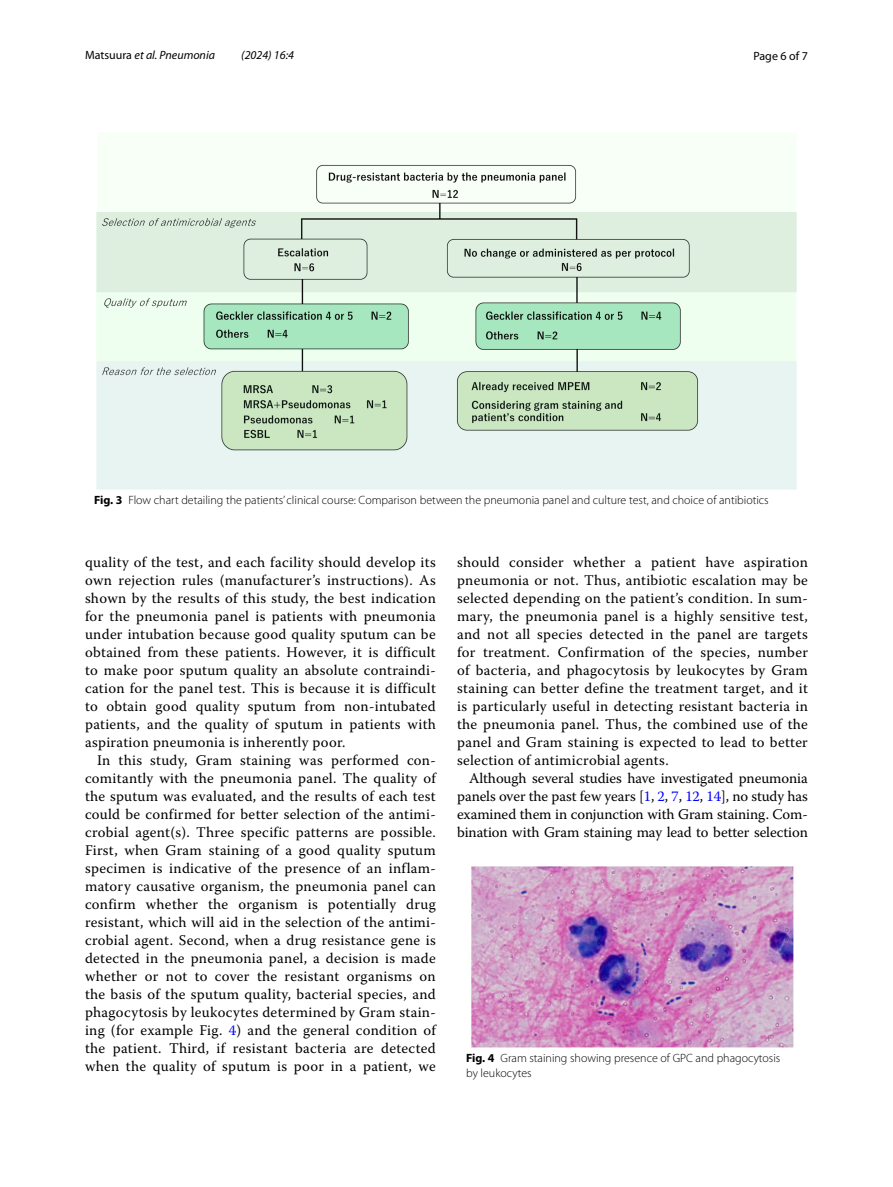
<style>
.page{position:relative;width:893px;height:1187px;background:#fff}
.page>*{position:absolute;margin:0;border:0;box-sizing:border-box;transform-origin:0 0}
.t1{font:14.7px/18px "Warnock Pro";letter-spacing:.02em;color:#000;text-align:justify}
.t2{font:300 12px/15px "Myriad Pro";color:#000}
.t3{font:italic 12px "Myriad Pro";color:#000}
.t4{font:12px "Myriad Pro";color:#000}
.s1{font-style:normal}
.s2{font-weight:700}
.s3{color:#00f}
</style>
<div class="page">
<img style="left:96px;top:164px;width:701px;height:325px">
<img style="left:472px;top:866px;width:321px;height:181px">
<p class="t3" style="left:85px;top:48px;width:132px"><span class="s1">Matsuura</span> et al. Pneumonia</p>
<p class="t3" style="left:241px;top:48px;width:54px">(2024) 16:4</p>
<p class="t4" style="left:753px;top:48px;width:56px">Page 6 of 7</p>
<p class="t2" style="left:94px;top:493px;width:676px"><span class="s2">Fig. 3</span> Flow chart detailing the patients’ clinical course: Comparison between the pneumonia panel and culture test, and choice of antibiotics</p>
<p class="t1" style="left:85px;top:552px;width:352px">quality of the test, and each facility should develop its own rejection rules (manufacturer’s instructions). As shown by the results of this study, the best indication for the pneumonia panel is patients with pneumonia under intubation because good quality sputum can be obtained from these patients. However, it is difficult to make poor sputum quality an absolute contraindi&shy;cation for the panel test. This is because it is difficult to obtain good quality sputum from non-intubated patients, and the quality of sputum in patients with aspiration pneumonia is inherently poor.</p>
<p class="t1" style="left:85px;top:750px;width:352px;text-indent:12px">In this study, Gram staining was performed con&shy;comitantly with the pneumonia panel. The quality of the sputum was evaluated, and the results of each test could be confirmed for better selection of the antimi&shy;crobial agent(s). Three specific patterns are possible.<br>First, when Gram staining of a good quality sputum specimen is indicative of the presence of an inflam&shy;matory causative organism, the pneumonia panel can confirm whether the organism is potentially drug resistant, which will aid in the selection of the antimi&shy;crobial agent. Second, when a drug resistance gene is detected in the pneumonia panel, a decision is made whether or not to cover the resistant organisms on the basis of the sputum quality, bacterial species, and phagocytosis by leukocytes determined by Gram stain&shy;ing (for example Fig. <span class="s3">4</span>) and the general condition of the patient. Third, if resistant bacteria are detected when the quality of sputum is poor in a patient, we</p>
<p class="t1" style="left:457px;top:552px;width:352px">should consider whether a patient have aspiration pneumonia or not. Thus, antibiotic escalation may be selected depending on the patient’s condition. In sum&shy;mary, the pneumonia panel is a highly sensitive test, and not all species detected in the panel are targets for treatment. Confirmation of the species, number of bacteria, and phagocytosis by leukocytes by Gram staining can better define the treatment target, and it is particularly useful in detecting resistant bacteria in the pneumonia panel. Thus, the combined use of the panel and Gram staining is expected to lead to better selection of antimicrobial agents.</p>
<p class="t1" style="left:457px;top:768px;width:352px;text-indent:12px">Although several studies have investigated pneumonia panels over the past few years [<span class="s3">1</span>, <span class="s3">2</span>, <span class="s3">7</span>, <span class="s3">12</span>, <span class="s3">14</span>], no study has examined them in conjunction with Gram staining. Com&shy;bination with Gram staining may lead to better selection</p>
<p class="t2" style="left:466px;top:1050px;width:316px"><span class="s2">Fig. 4</span> Gram staining showing presence of GPC and phagocytosis by leukocytes</p>
</div>
